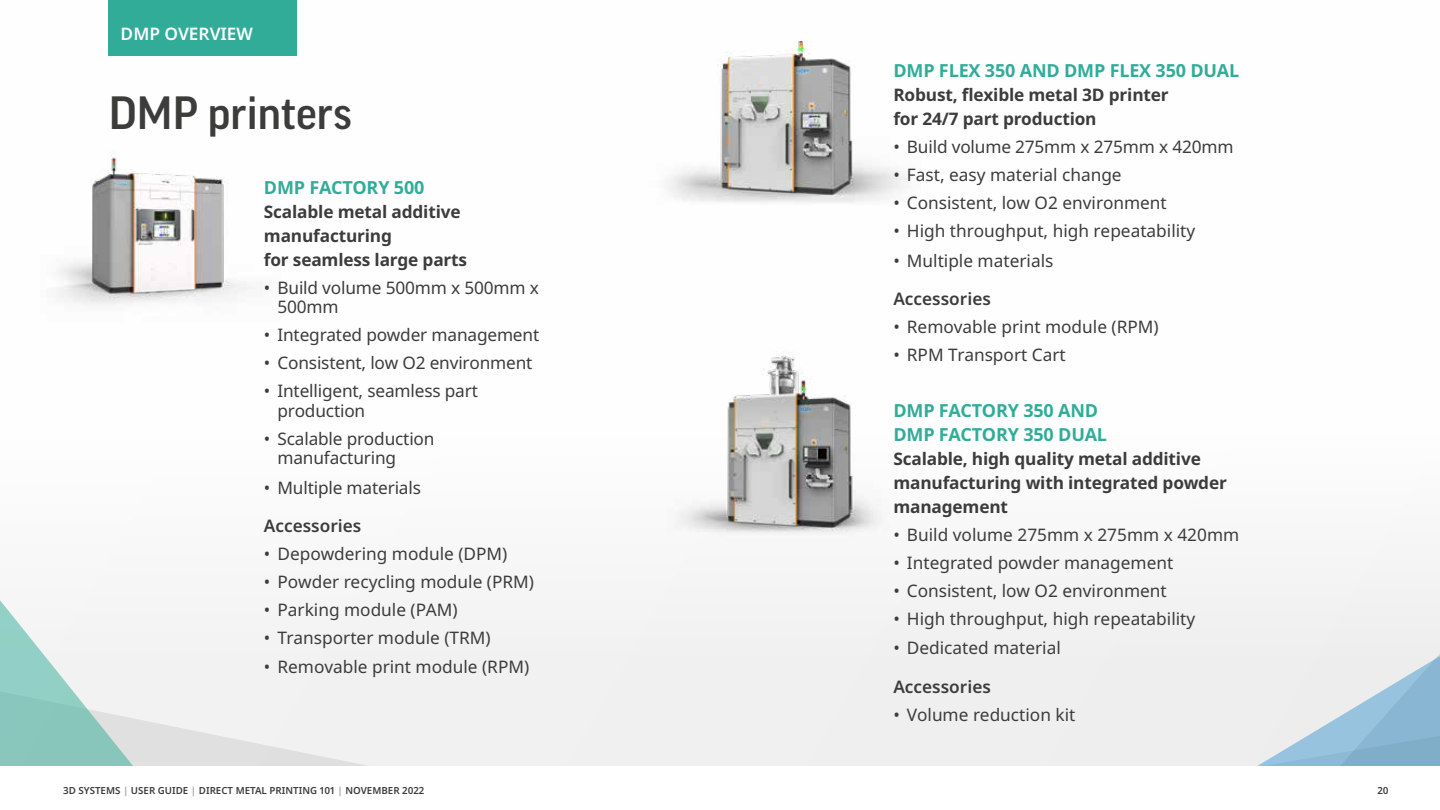
<style>
.page{position:relative;width:1440px;height:810px;background:#fff}
.page>*{position:absolute;margin:0;border:0;box-sizing:border-box;transform-origin:0 0}
.t1{font:500 45px "Good Pro";color:#3c3c3b}
.t2{font:700 18px/24px "Noto Sans";letter-spacing:-.01em;color:#31ac99}
.t3{font:17.25px/19.5px "Noto Sans";color:#3c3c3b}
.t4{font:700 17.25px/24px "Noto Sans";letter-spacing:-.01em;color:#3c3c3b}
.t5{font:600 17.25px "Noto Sans";color:#3c3c3b}
.t6{font:600 17.25px "Noto Sans";color:#fff}
.t7{font:600 9.75px "Noto Sans";color:#3c3c3b}
.s1{color:#9d9d9c}
</style>
<div class="page">
<div style="left:0;top:0;width:1440px;height:766px;background:linear-gradient(to right,#fcfcfc,#fcfcfc)"></div>
<svg style="left:0;top:469px;width:427px;height:297px"></svg>
<div style="left:1018px;top:469px;width:422px;height:297px;background:#f4f4f4"></div>
<svg style="left:1181px;top:519px;width:259px;height:247px;fill:#efefef"></svg>
<div style="left:109px;top:0;width:188px;height:55px;background:#31ac99"></div>
<img style="left:657px;top:351px;width:267px;height:189px">
<img style="left:647px;top:42px;width:273px;height:167px">
<img style="left:40px;top:135px;width:241px;height:187px">
<p class="t6" style="left:121px;top:22px;width:134px">DMP OVERVIEW</p>
<h1 class="t1" style="left:109px;top:87px;width:244px">DMP printers</h1>
<p class="t2" style="left:264px;top:175px;width:162px">DMP FACTORY 500</p>
<p class="t4" style="left:264px;top:199px;width:205px">Scalable metal additive manufacturing<br>for seamless large parts</p>
<p class="t3" style="left:277px;top:277px;width:263px;text-indent:-14px">• Build volume 500mm x 500mm x<br>500mm</p>
<p class="t3" style="left:264px;top:325px;width:277px">• Integrated powder management</p>
<p class="t3" style="left:264px;top:353px;width:270px">• Consistent, low O2 environment</p>
<p class="t3" style="left:277px;top:381px;width:202px;text-indent:-14px">• Intelligent, seamless part production</p>
<p class="t3" style="left:277px;top:428px;width:159px;text-indent:-14px">• Scalable production manufacturing</p>
<p class="t3" style="left:264px;top:477px;width:159px">• Multiple materials</p>
<p class="t5" style="left:264px;top:514px;width:99px">Accessories</p>
<p class="t3" style="left:264px;top:544px;width:245px">• Depowdering module (DPM)</p>
<p class="t3" style="left:264px;top:572px;width:272px">• Powder recycling module (PRM)</p>
<p class="t3" style="left:264px;top:600px;width:195px">• Parking module (PAM)</p>
<p class="t3" style="left:264px;top:628px;width:228px">• Transporter module (TRM)</p>
<p class="t3" style="left:264px;top:657px;width:267px">• Removable print module (RPM)</p>
<p class="t2" style="left:893px;top:58px;width:347px">DMP FLEX 350 AND DMP FLEX 350 DUAL</p>
<p class="t4" style="left:893px;top:82px;width:277px">Robust, flexible metal 3D printer for 24/7 part production</p>
<p class="t3" style="left:893px;top:137px;width:342px">• Build volume 275mm x 275mm x 420mm</p>
<p class="t3" style="left:893px;top:165px;width:230px">• Fast, easy material change</p>
<p class="t3" style="left:893px;top:193px;width:275px">• Consistent, low O2 environment</p>
<p class="t3" style="left:893px;top:221px;width:303px">• High throughput, high repeatability</p>
<p class="t3" style="left:893px;top:250px;width:161px">• Multiple materials</p>
<p class="t5" style="left:893px;top:287px;width:99px">Accessories</p>
<p class="t3" style="left:893px;top:317px;width:267px">• Removable print module (RPM)</p>
<p class="t3" style="left:893px;top:345px;width:174px">• RPM Transport Cart</p>
<p class="t2" style="left:893px;top:398px;width:215px">DMP FACTORY 350 AND<br>DMP FACTORY 350 DUAL</p>
<p class="t4" style="left:893px;top:446px;width:335px">Scalable, high quality metal additive manufacturing with integrated powder management</p>
<p class="t3" style="left:893px;top:525px;width:347px">• Build volume 275mm x 275mm x 420mm</p>
<p class="t3" style="left:893px;top:553px;width:281px">• Integrated powder management</p>
<p class="t3" style="left:893px;top:581px;width:275px">• Consistent, low O2 environment</p>
<p class="t3" style="left:893px;top:609px;width:303px">• High throughput, high repeatability</p>
<p class="t3" style="left:893px;top:638px;width:169px">• Dedicated material</p>
<p class="t5" style="left:893px;top:675px;width:99px">Accessories</p>
<p class="t3" style="left:893px;top:705px;width:183px">• Volume reduction kit</p>
<p class="t7" style="left:63px;top:783px;width:363px">3D SYSTEMS <span class="s1">|</span> USER GUIDE <span class="s1">|</span> DIRECT METAL PRINTING 101 <span class="s1">|</span> NOVEMBER 2022</p>
<p class="t7" style="left:1377px;top:783px;width:13px">20</p>
</div>
